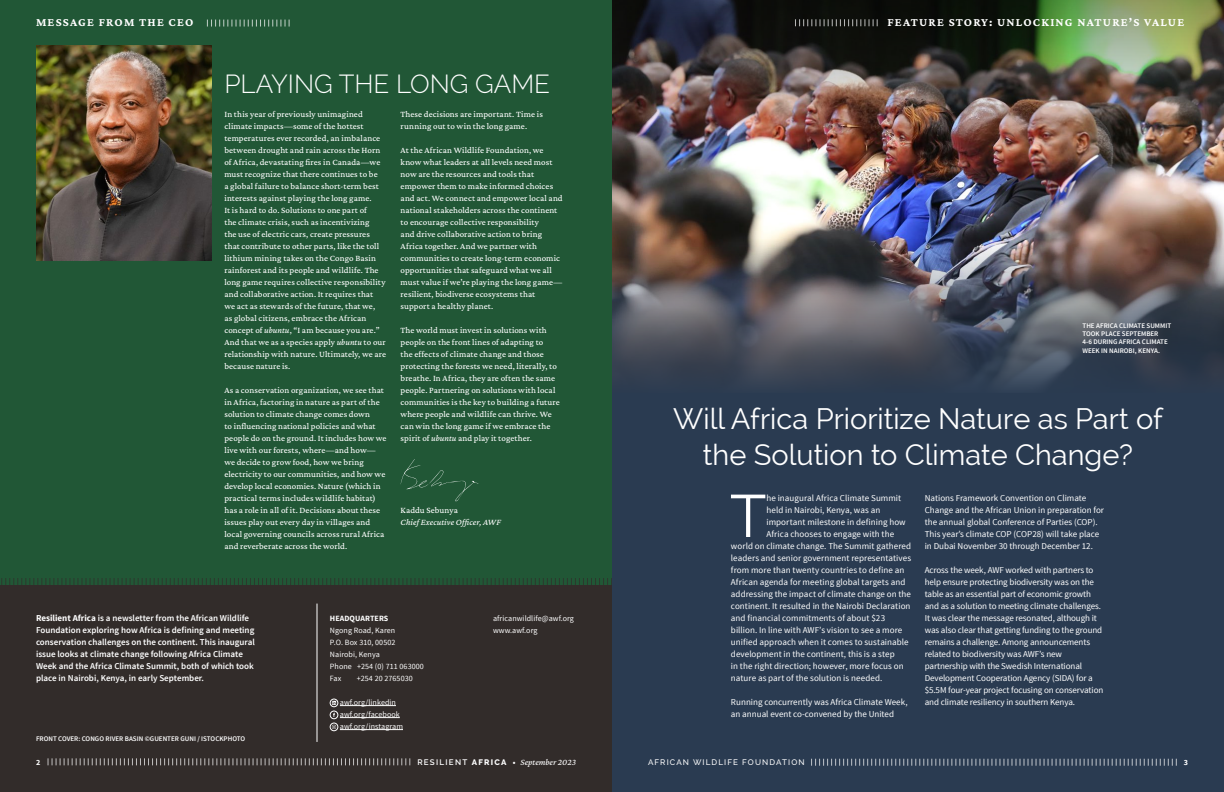
<style>
.page{position:relative;width:1224px;height:792px;background:#fff}
.page>*{position:absolute;margin:0;border:0;box-sizing:border-box;transform-origin:0 0}
.t1{font:59.7px "Raleway";color:#fff}
.t2{font:29px/36px "Raleway";color:#fff;text-align:center}
.t3{font:300 26px "Raleway";color:#fff}
.t4{font:700 12px "Crimson Pro";letter-spacing:.1em;color:#fff}
.t5{font:9px/12px "Crimson Pro";letter-spacing:.01em;color:#fff}
.t6{font:9px/12px "Source Sans Pro";color:#fff}
.t7{font:600 9px/12px "Source Sans Pro";color:#fff}
.t8{font:italic 9px "Crimson Pro";letter-spacing:.005em;color:#fff}
.t9{font:8px/12px "Source Sans Pro";letter-spacing:.01em;color:#fff}
.t10{font:500 8px "Raleway";letter-spacing:.14em;color:#fff}
.t11{font:700 8px "Source Sans Pro";letter-spacing:.01em;color:#fff}
.t12{font:600 7px/8.4px "Source Sans Pro";color:#fff}
.s1{font-style:italic}
.s2{font-weight:700}
.s3{font-family:"Raleway";font-weight:600;font-style:normal;font-size:8px}
.s4{font-family:"Raleway";font-weight:800;font-style:normal;font-size:8px}
.s5{font-family:"Source Sans Pro";font-weight:700;font-style:normal;font-size:8px}
</style>
<div class="page">
<div style="left:0;top:0;width:612px;height:792px;background:#215736"></div>
<div style="left:612px;top:0;width:612px;height:792px;background:#2a3b51"></div>
<img style="left:612px;top:135px;width:612px;height:105px">
<img style="left:612px;top:240px;width:612px;height:148px">
<div style="left:0;top:585px;width:612px;height:207px;background:#322c2a"></div>
<svg style="left:401px;top:459px;width:77px;height:42px"></svg>
<img style="left:36px;top:45px;width:176px;height:216px">
<hr style="left:340px;top:705px;width:56px;height:1px;background:#fff">
<hr style="left:340px;top:717px;width:60px;height:1px;background:#fff">
<hr style="left:340px;top:729px;width:63px;height:1px;background:#fff">
<svg style="left:332px;top:701px;width:4px;height:4px"></svg>
<div style="left:330px;top:699px;width:8px;height:8px;border:1px solid #fff;border-radius:50%"></div>
<div style="left:330px;top:711px;width:8px;height:8px;border:1px solid #fff;border-radius:50%"></div>
<div style="left:330px;top:723px;width:8px;height:8px;border:1px solid #fff;border-radius:50%"></div>
<svg style="left:332px;top:725px;width:4px;height:4px"></svg>
<hr style="left:317px;top:604px;width:1px;height:138px;background:#fff">
<svg style="left:207px;top:20px;width:83px;height:7px"></svg>
<svg style="left:1px;top:578px;width:611px;height:7px"></svg>
<img style="left:612px;top:0;width:612px;height:135px">
<svg style="left:795px;top:19px;width:83px;height:7px"></svg>
<svg style="left:48px;top:758px;width:362px;height:7px"></svg>
<svg style="left:811px;top:759px;width:366px;height:7px"></svg>
<h3 class="t4" style="left:36px;top:15px;width:159px">MESSAGE FROM THE CEO</h3>
<h3 class="t3" style="left:224px;top:69px;width:327px">PLAYING THE LONG GAME</h3>
<p class="t5" style="left:224px;top:108px;width:163px">In this year of previously unimagined climate impacts—some of the hottest temperatures ever recorded, an imbalance between drought and rain across the Horn of Africa, devastating fires in Canada—we must recognize that there continues to be<br>a global failure to balance short-term best interests against playing the long game.<br>It is hard to do. Solutions to one part of<br>the climate crisis, such as incentivizing<br>the use of electric cars, create pressures that contribute to other parts, like the toll lithium mining takes on the Congo Basin rainforest and its people and wildlife. The long game requires collective responsibility and collaborative action. It requires that<br>we act as stewards of the future, that we,<br>as global citizens, embrace the African concept of <span class="s1">ubuntu</span>, “I am because you are.” And that we as a species apply <span class="s1">ubuntu</span> to our relationship with nature. Ultimately, we are because nature is.</p>
<p class="t5" style="left:224px;top:384px;width:164px">As a conservation organization, we see that in Africa, factoring in nature as part of the solution to climate change comes down<br>to influencing national policies and what people do on the ground. It includes how we live with our forests, where—and how— we decide to grow food, how we bring electricity to our communities, and how we develop local economies. Nature (which in practical terms includes wildlife habitat) has a role in all of it. Decisions about these issues play out every day in villages and local governing councils across rural Africa and reverberate across the world.</p>
<p class="t5" style="left:401px;top:108px;width:144px">These decisions are important. Time is running out to win the long game.</p>
<p class="t5" style="left:401px;top:144px;width:164px">At the African Wildlife Foundation, we know what leaders at all levels need most now are the resources and tools that empower them to make informed choices and act. We connect and empower local and national stakeholders across the continent to encourage collective responsibility<br>and drive collaborative action to bring Africa together. And we partner with communities to create long-term economic opportunities that safeguard what we all must value if we’re playing the long game— resilient, biodiverse ecosystems that support a healthy planet.</p>
<p class="t5" style="left:401px;top:324px;width:161px">The world must invest in solutions with people on the front lines of adapting to<br>the effects of climate change and those protecting the forests we need, literally, to breathe. In Africa, they are often the same people. Partnering on solutions with local communities is the key to building a future where people and wildlife can thrive. We can win the long game if we embrace the spirit of <span class="s1">ubuntu</span> and play it together.</p>
<p class="t5" style="left:401px;top:504px;width:59px">Kaddu Sebunya</p>
<p class="t8" style="left:401px;top:516px;width:102px">Chief Executive Officer, AWF</p>
<p class="t7" style="left:36px;top:612px;width:220px"><span class="s2">Resilient Africa</span> is a newsletter from the African Wildlife Foundation exploring how Africa is defining and meeting conservation challenges on the continent. This inaugural issue looks at climate change following Africa Climate Week and the Africa Climate Summit, both of which took place in Nairobi, Kenya, in early September.</p>
<p class="t12" style="left:36px;top:735px;width:211px">FRONT COVER: CONGO RIVER BASIN ©GUENTER GUNI / ISTOCKPHOTO</p>
<p class="t11" style="left:330px;top:613px;width:60px">HEADQUARTERS</p>
<p class="t9" style="left:330px;top:624px;width:95px">Ngong Road, Karen<br>P.O. Box 310, 00502<br>Nairobi, Kenya<br>Phone +254 (0) 711 063000<br>Fax</p>
<p class="t9" style="left:357px;top:672px;width:58px">+254 20 2765030</p>
<p class="t9" style="left:340px;top:696px;width:65px">awf.org/linkedin awf.org/facebook awf.org/instagram</p>
<p class="t9" style="left:493px;top:612px;width:82px">africanwildlife@awf.org www.awf.org</p>
<h3 class="t4" style="left:887px;top:15px;width:298px">FEATURE STORY: UNLOCKING NATURE’S VALUE</h3>
<p class="t12" style="left:1083px;top:321px;width:90px">THE AFRICA CLIMATE SUMMIT<br>TOOK PLACE SEPTEMBER<br>4-6 DURING AFRICA CLIMATE<br>WEEK IN NAIROBI, KENYA.</p>
<h2 class="t2" style="left:673px;top:401px;width:491px">Will Africa Prioritize Nature as Part of the Solution to Climate Change?</h2>
<h1 class="t1" style="left:730px;top:481px;width:38px">T</h1>
<p class="t6" style="left:766px;top:492px;width:136px">he inaugural Africa Climate Summit</p>
<p class="t6" style="left:766px;top:504px;width:115px">held in Nairobi, Kenya, was an</p>
<p class="t6" style="left:766px;top:516px;width:141px">important milestone in defining how</p>
<p class="t6" style="left:766px;top:528px;width:129px">Africa chooses to engage with the</p>
<p class="t6" style="left:731px;top:540px;width:182px">world on climate change. The Summit gathered</p>
<p class="t6" style="left:731px;top:552px;width:182px">leaders and senior government representatives</p>
<p class="t6" style="left:731px;top:564px;width:175px">from more than twenty countries to define an</p>
<p class="t6" style="left:731px;top:576px;width:176px">African agenda for meeting global targets and</p>
<p class="t6" style="left:731px;top:588px;width:182px">addressing the impact of climate change on the</p>
<p class="t6" style="left:731px;top:600px;width:181px">continent. It resulted in the Nairobi Declaration</p>
<p class="t6" style="left:731px;top:612px;width:156px">and financial commitments of about $23</p>
<p class="t6" style="left:731px;top:624px;width:173px">billion. In line with AWF’s vision to see a more</p>
<p class="t6" style="left:731px;top:636px;width:179px">unified approach when it comes to sustainable</p>
<p class="t6" style="left:731px;top:648px;width:165px">development in the continent, this is a step</p>
<p class="t6" style="left:731px;top:660px;width:174px">in the right direction; however, more focus on</p>
<p class="t6" style="left:731px;top:672px;width:153px">nature as part of the solution is needed.</p>
<p class="t6" style="left:731px;top:696px;width:178px">Running concurrently was Africa Climate Week, an annual event co-convened by the United</p>
<p class="t6" style="left:925px;top:492px;width:181px">Nations Framework Convention on Climate Change and the African Union in preparation for the annual global Conference of Parties (COP).<br>This year’s climate COP (COP28) will take place in Dubai November 30 through December 12.</p>
<p class="t6" style="left:925px;top:564px;width:180px">Across the week, AWF worked with partners to help ensure protecting biodiversity was on the table as an essential part of economic growth and as a solution to meeting climate challenges.<br>It was clear the message resonated, although it was also clear that getting funding to the ground remains a challenge. Among announcements related to biodiversity was AWF’s new partnership with the Swedish International Development Cooperation Agency (SIDA) for a $5.5M four-year project focusing on conservation and climate resiliency in southern Kenya.</p>
<p class="t11" style="left:36px;top:757px;width:6px">2</p>
<p class="t8" style="left:417px;top:756px;width:160px"><span class="s3">RESILIENT</span> <span class="s4">AFRICA</span> <span class="s5">•</span> September 2023</p>
<p class="t10" style="left:648px;top:758px;width:158px">AFRICAN WILDLIFE FOUNDATION</p>
<p class="t11" style="left:1184px;top:757px;width:6px">3</p>
</div>
